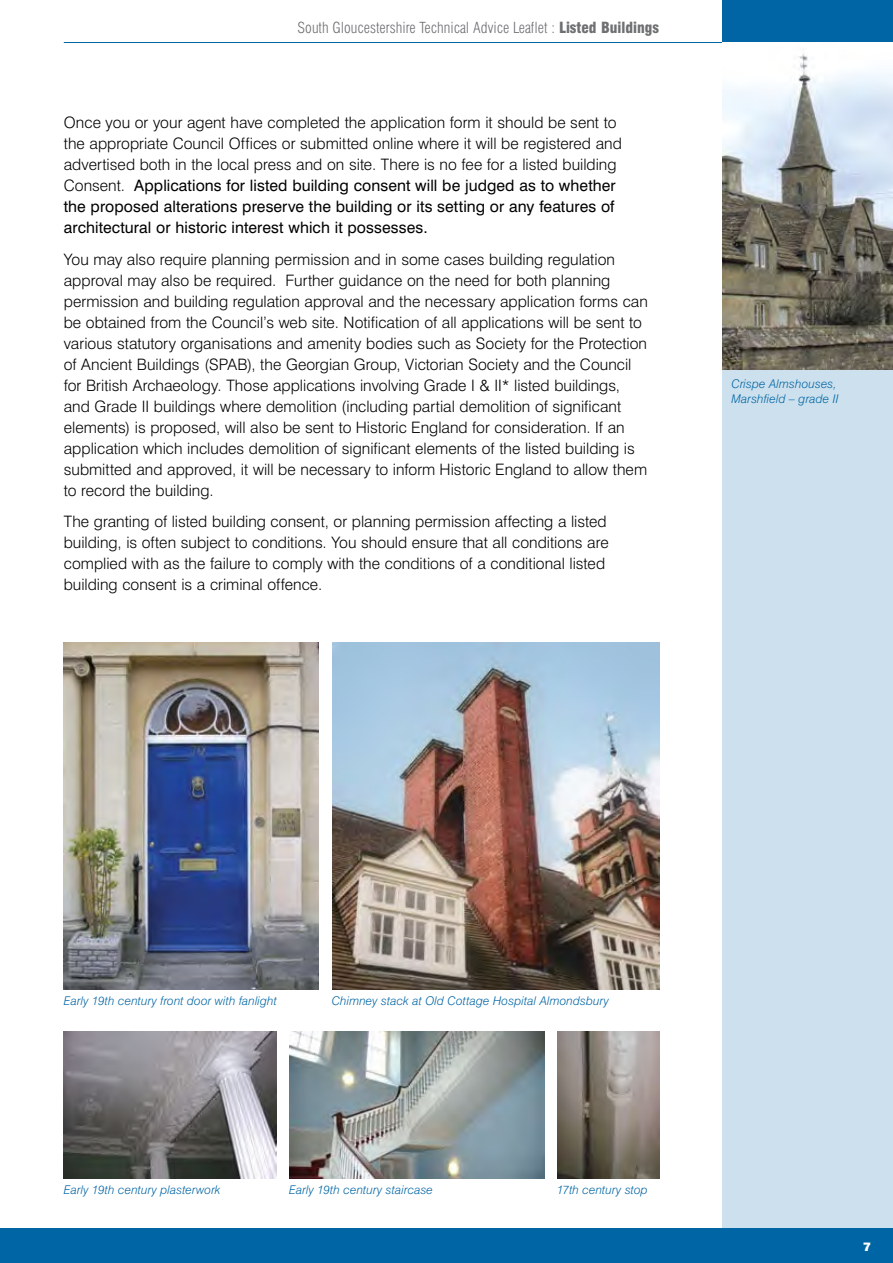
<style>
.page{position:relative;width:893px;height:1263px;background:#fff}
.page>*{position:absolute;margin:0;border:0;box-sizing:border-box;transform-origin:0 0}
.t1{font:300 15.75px/21px "Swiss 721 BT";color:#000}
.t2{font:300 condensed 15px "Swiss 721 BT";color:#6d6f71}
.t3{font:italic 300 12px/14.4px "Swiss 721 BT";letter-spacing:.015em;color:#0065a4}
.t4{font:900 12px "Swiss 721 BT";color:#fff}
.s1{font-weight:900}
.s2{font-weight:400}
</style>
<div class="page">
<div style="left:723px;top:0;width:170px;height:43px;background:#0065a4"></div>
<div style="left:723px;top:43px;width:170px;height:1220px;background:#cce0ed"></div>
<hr style="left:64px;top:42px;width:829px;height:1px;background:#0065a4">
<div style="left:0;top:1229px;width:859px;height:34px;background:#0065a4"></div>
<div style="left:859px;top:1229px;width:34px;height:34px;background:#0065a4"></div>
<img style="left:723px;top:43px;width:170px;height:327px">
<img style="left:64px;top:643px;width:255px;height:346px">
<img style="left:64px;top:1031px;width:212px;height:147px">
<img style="left:332px;top:643px;width:327px;height:346px">
<img style="left:289px;top:1032px;width:255px;height:146px">
<img style="left:557px;top:1031px;width:102px;height:147px">
<p class="t2" style="left:298px;top:18px;width:363px">South Gloucestershire Technical Advice Leaflet : <span class="s1">Listed Buildings</span></p>
<p class="t1" style="left:64px;top:112px;width:560px">Once you or your agent have completed the application form it should be sent to the appropriate Council Offices or submitted online where it will be registered and advertised both in the local press and on site. There is no fee for a listed building Consent. <span class="s2">Applications for listed building consent will be judged as to whether the proposed alterations preserve the building or its setting or any features of architectural or historic interest which it possesses.</span></p>
<p class="t1" style="left:64px;top:249px;width:586px">You may also require planning permission and in some cases building regulation approval may also be required. Further guidance on the need for both planning permission and building regulation approval and the necessary application forms can be obtained from the Council’s web site. Notification of all applications will be sent to various statutory organisations and amenity bodies such as Society for the Protection of Ancient Buildings (SPAB), the Georgian Group, Victorian Society and the Council for British Archaeology. Those applications involving Grade I &amp; II* listed buildings, and Grade II buildings where demolition (including partial demolition of significant elements) is proposed, will also be sent to Historic England for consideration. If an application which includes demolition of significant elements of the listed building is submitted and approved, it will be necessary to inform Historic England to allow them to record the building.</p>
<p class="t1" style="left:64px;top:511px;width:546px">The granting of listed building consent, or planning permission affecting a listed building, is often subject to conditions. You should ensure that all conditions are complied with as the failure to comply with the conditions of a conditional listed building consent is a criminal offence.</p>
<p class="t3" style="left:731px;top:377px;width:109px">Crispe Almshouses,<br>Marshfield – grade II</p>
<p class="t3" style="left:64px;top:993px;width:215px">Early 19th century front door with fanlight</p>
<p class="t3" style="left:332px;top:993px;width:279px">Chimney stack at Old Cottage Hospital Almondsbury</p>
<p class="t3" style="left:64px;top:1182px;width:158px">Early 19th century plasterwork</p>
<p class="t3" style="left:289px;top:1182px;width:145px">Early 19th century staircase</p>
<p class="t3" style="left:557px;top:1182px;width:92px">17th century stop</p>
<p class="t4" style="left:863px;top:1239px;width:9px">7</p>
</div>
